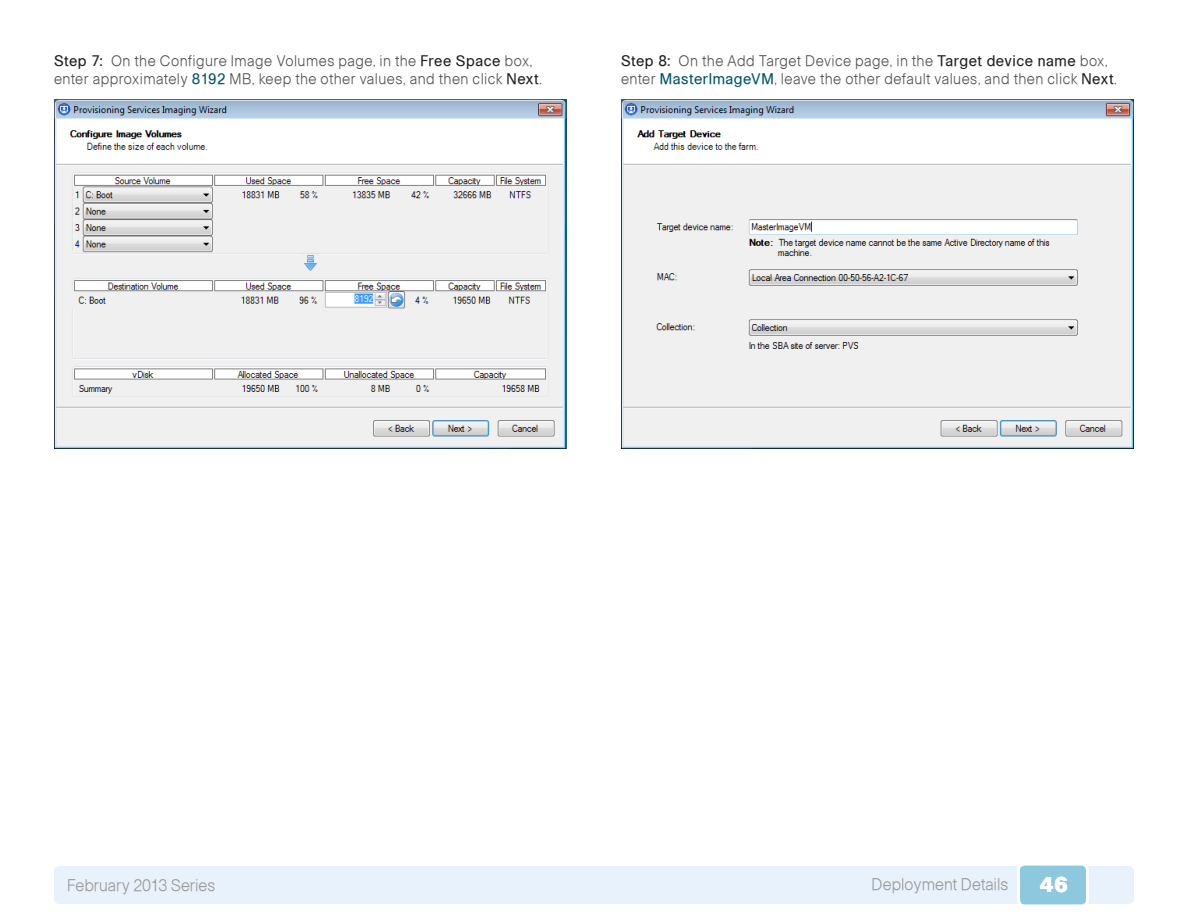
<style>
.page{position:relative;width:1188px;height:918px;background:#fff}
.page>*{position:absolute;margin:0;border:0;box-sizing:border-box;transform-origin:0 0}
.t1{font:900 21px "Cisco";color:#fff}
.t2{font:16.5px "Ciscolight";color:#969696;scale:.95 1}
.t3{font:15px/18px "Ciscolight";letter-spacing:.03em;color:#4d4d4d;scale:.95 1}
.s1{font-family:"Cisco";color:#231f20}
.s2{font-family:"Ciscoregular";color:#231f20}
.s3{font-family:"Ciscoregular";color:#005568}
</style>
<div class="page">
<div style="left:54px;top:866px;width:1080px;height:38px;background:#e8f2fc;border-radius:6px"></div>
<div style="left:1019px;top:864px;width:68px;height:42px;background:#8cc8de;border-radius:6px"></div>
<div style="left:1017px;top:863px;width:72px;height:44px;border:3px solid #fff;border-radius:6px"></div>
<img style="left:54px;top:100px;width:513px;height:348px">
<img style="left:621px;top:100px;width:513px;height:349px">
<p class="t3" style="left:54px;top:51px;width:515px"><span class="s1">Step 7:</span> On the Configure Image Volumes page, in the <span class="s2">Free Space</span> box, enter approximately <span class="s3">8192</span> MB, keep the other values, and then click <span class="s2">Next</span>.</p>
<p class="t3" style="left:621px;top:51px;width:523px"><span class="s1">Step 8:</span> On the Add Target Device page, in the <span class="s2">Target device name</span> box, enter <span class="s3">MasterImageVM</span>, leave the other default values, and then click <span class="s2">Next</span>.</p>
<p class="t2" style="left:67px;top:875px;width:157px">February 2013 Series</p>
<p class="t2" style="left:872px;top:874px;width:146px">Deployment Details</p>
<h1 class="t1" style="left:1039px;top:872px;width:31px">46</h1>
</div>
